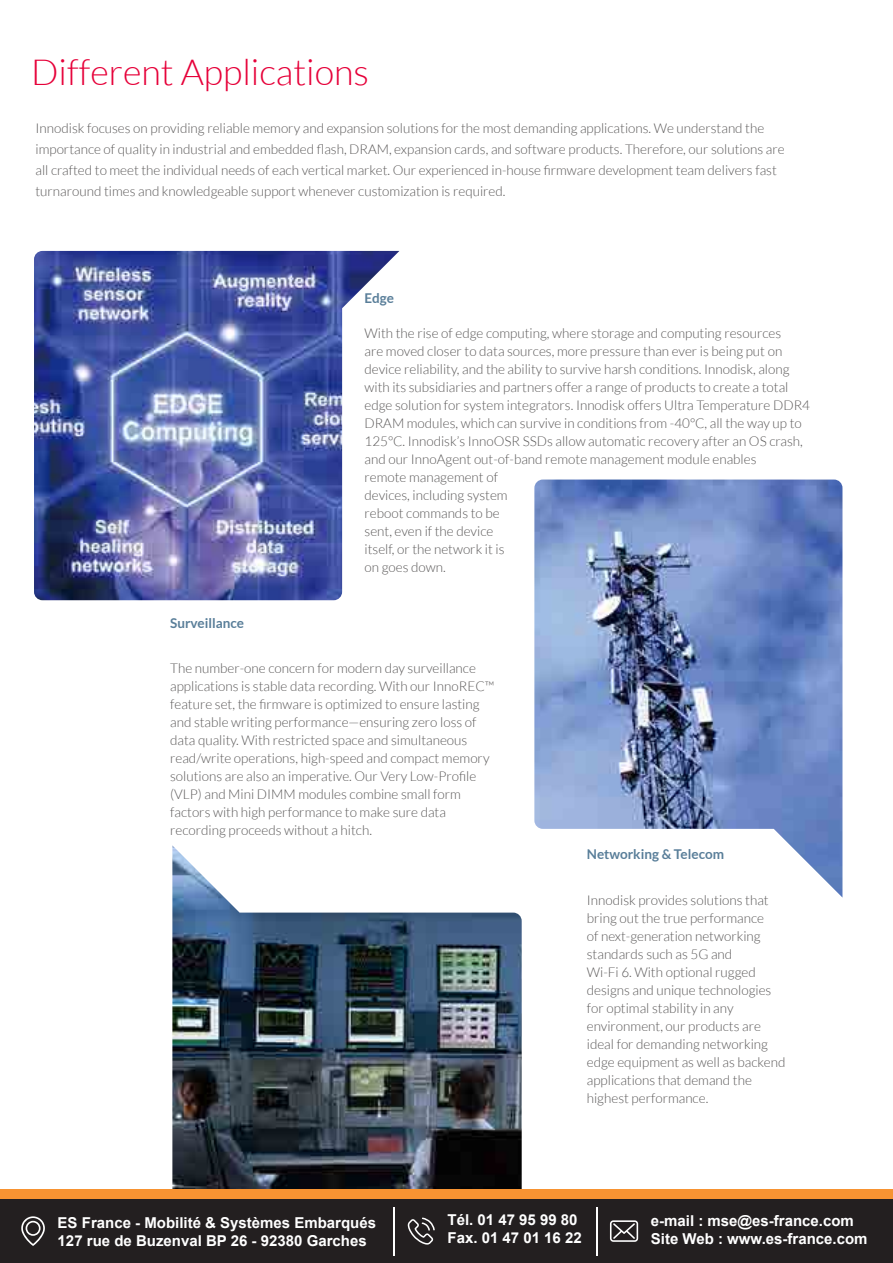
<style>
.page{position:relative;width:893px;height:1263px;background:#fff}
.page>*{position:absolute;margin:0;border:0;box-sizing:border-box;transform-origin:0 0}
.t1{font:300 36px "Lato";color:#e60039}
.t2{font:700 15px/18px "Arial";color:#fff}
.t3{font:300 13.5px/18px "Lato";color:#595757}
.t4{font:700 13.5px "Lato";color:#597e99}
</style>
<div class="page">
<img style="left:534px;top:479px;width:308px;height:418px">
<img style="left:172px;top:845px;width:350px;height:344px">
<img style="left:34px;top:251px;width:365px;height:349px">
<div style="left:0;top:1199px;width:893px;height:64px;background:#231f20"></div>
<div style="left:0;top:1189px;width:893px;height:10px;background:#f79332"></div>
<svg style="left:21px;top:1216px;width:24px;height:30px"></svg>
<svg style="left:408px;top:1217px;width:27px;height:27px"></svg>
<svg style="left:610px;top:1220px;width:28px;height:22px"></svg>
<hr style="left:394px;top:1207px;width:1px;height:48px;background:#fff">
<hr style="left:596px;top:1207px;width:1px;height:48px;background:#fff">
<h1 class="t1" style="left:31px;top:53px;width:339px">Different Applications</h1>
<p class="t3" style="left:36px;top:118px;width:751px;line-height:21px">Innodisk focuses on providing reliable memory and expansion solutions for the most demanding applications. We understand the importance of quality in industrial and embedded flash, DRAM, expansion cards, and software products. Therefore, our solutions are all crafted to meet the individual needs of each vertical market. Our experienced in-house firmware development team delivers fast turnaround times and knowledgeable support whenever customization is required.</p>
<p class="t4" style="left:365px;top:291px;width:31px">Edge</p>
<p class="t4" style="left:170px;top:616px;width:75px">Surveillance</p>
<p class="t3" style="left:365px;top:324px;width:447px">With the rise of edge computing, where storage and computing resources<br>are moved closer to data sources, more pressure than ever is being put on device reliability, and the ability to survive harsh conditions. Innodisk, along with its subsidiaries and partners offer a range of products to create a total edge solution for system integrators. Innodisk offers Ultra Temperature DDR4<br>DRAM modules, which can survive in conditions from -40°C, all the way up to 125°C. Innodisk’s InnoOSR SSDs allow automatic recovery after an OS crash, and our InnoAgent out-of-band remote management module enables<br>remote management of<br>devices, including system<br>reboot commands to be<br>sent, even if the device<br>itself, or the network it is<br>on goes down.</p>
<p class="t3" style="left:170px;top:660px;width:326px">The number-one concern for modern day surveillance applications is stable data recording. With our InnoREC™ feature set, the firmware is optimized to ensure lasting and stable writing performance—ensuring zero loss of data quality. With restricted space and simultaneous read/write operations, high-speed and compact memory solutions are also an imperative. Our Very Low-Profile (VLP) and Mini DIMM modules combine small form factors with high performance to make sure data recording proceeds without a hitch.</p>
<p class="t4" style="left:587px;top:847px;width:139px">Networking &amp; Telecom</p>
<p class="t3" style="left:587px;top:891px;width:200px">Innodisk provides solutions that bring out the true performance<br>of next-generation networking standards such as 5G and<br>Wi-Fi 6. With optional rugged designs and unique technologies for optimal stability in any environment, our products are ideal for demanding networking edge equipment as well as backend applications that demand the highest performance.</p>
<p class="t2" style="left:58px;top:1214px;width:320px">ES France - Mobilité &amp; Systèmes Embarqués<br>127 rue de Buzenval BP 26 - 92380 Garches</p>
<p class="t2" style="left:447px;top:1211px;width:136px">Tél. 01 47 95 99 80<br>Fax. 01 47 01 16 22</p>
<p class="t2" style="left:651px;top:1212px;width:218px">e-mail : mse@es-france.com<br>Site Web : www.es-france.com</p>
</div>
